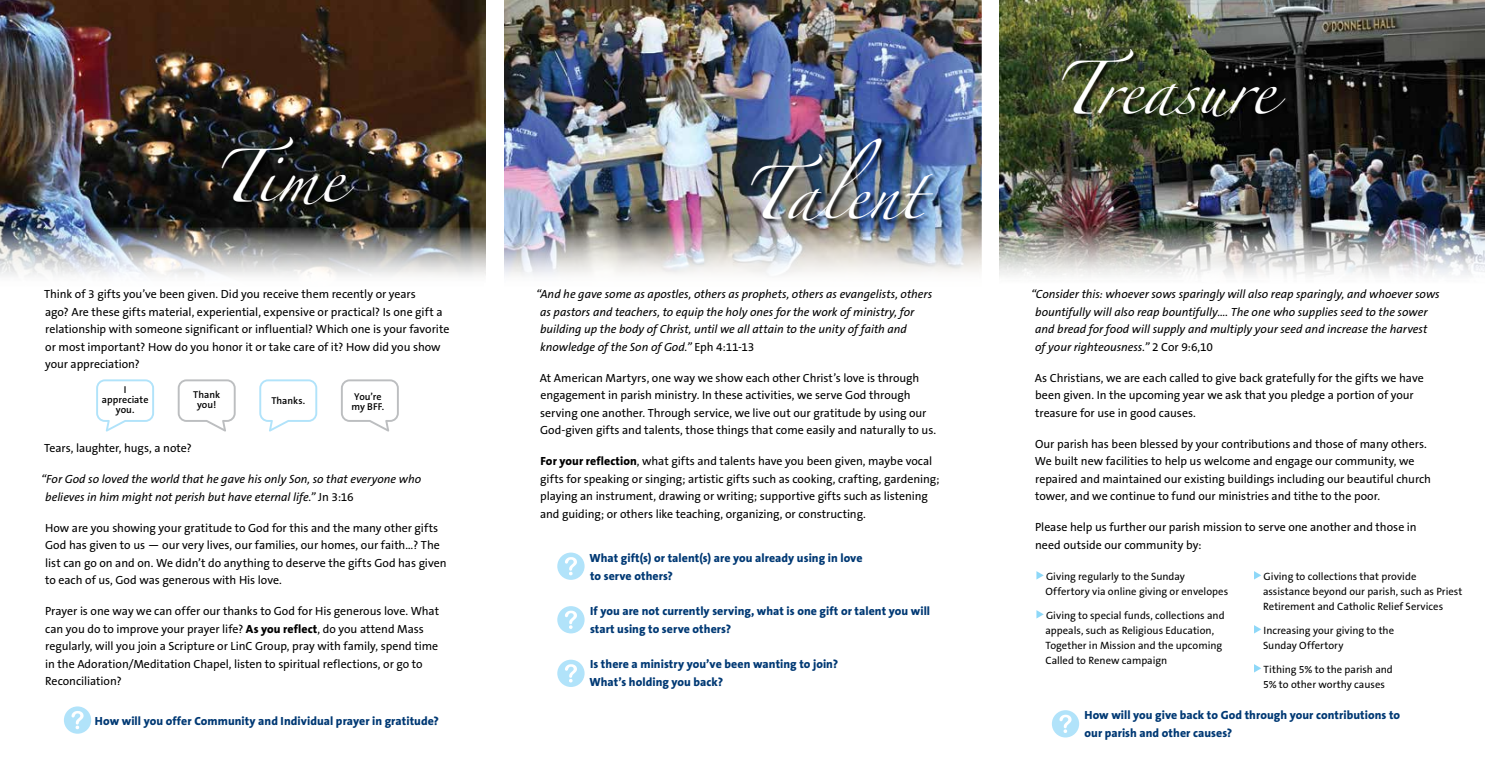
<style>
.page{position:relative;width:1485px;height:765px;background:#fff}
.page>*{position:absolute;margin:0;border:0;box-sizing:border-box;transform-origin:0 0}
.t1{font:47.5px "Zapfino";color:#fff}
.t2{font:11.88px/17.5px "The Sans B5 Plain";letter-spacing:-.005em;color:#000}
.t3{font:italic 11.88px/17.5px "The Sans B5 Plain";color:#000}
.t4{font:800 11.88px/17.5px "The Sans B8";letter-spacing:.005em;color:#003974}
.t5{font:10.62px/15px "The Sans B5 Plain";color:#000}
.t6{font:600 10px/10px "The Sans B6";color:#000;text-align:center}
.s1{font-style:normal}
.s2{font-family:"The Sans B8";font-weight:800}
</style>
<div class="page">
<img style="left:0;top:0;width:486px;height:276px">
<img style="left:999px;top:0;width:486px;height:277px">
<img style="left:504px;top:0;width:477px;height:276px">
<div style="left:222px;top:137px;width:139px;height:74px;background:#000;opacity:.75"></div>
<div style="left:751px;top:139px;width:189px;height:88px;background:#000;opacity:.75"></div>
<div style="left:1062px;top:49px;width:230px;height:73px;background:#000;opacity:.75"></div>
<svg style="left:96px;top:379px;width:58px;height:53px"></svg>
<svg style="left:178px;top:379px;width:58px;height:53px"></svg>
<svg style="left:259px;top:379px;width:58px;height:53px"></svg>
<svg style="left:341px;top:379px;width:58px;height:53px"></svg>
<svg style="left:1036px;top:571px;width:8px;height:9px"></svg>
<svg style="left:1036px;top:610px;width:8px;height:9px"></svg>
<svg style="left:1254px;top:571px;width:7px;height:9px"></svg>
<svg style="left:1254px;top:625px;width:7px;height:9px"></svg>
<svg style="left:1254px;top:664px;width:7px;height:9px"></svg>
<svg style="left:64px;top:706px;width:27px;height:28px"></svg>
<svg style="left:557px;top:553px;width:28px;height:27px"></svg>
<svg style="left:557px;top:606px;width:28px;height:27px"></svg>
<svg style="left:557px;top:660px;width:28px;height:27px"></svg>
<svg style="left:1052px;top:710px;width:27px;height:27px"></svg>
<h1 class="t1" style="left:212px;top:157px;width:133px">Time</h1>
<h1 class="t1" style="left:741px;top:174px;width:182px">Talent</h1>
<p class="t2" style="left:44px;top:286px;width:407px">Think of 3 gifts you’ve been given. Did you receive them recently or years<br>ago? Are these gifts material, experiential, expensive or practical? Is one gift a relationship with someone significant or influential? Which one is your favorite or most important? How do you honor it or take care of it? How did you show your appreciation?</p>
<p class="t6" style="left:102px;top:385px;width:48px">I appreciate you.</p>
<p class="t6" style="left:193px;top:389px;width:28px">Thank you!</p>
<p class="t6" style="left:271px;top:396px;width:35px">Thanks.</p>
<p class="t6" style="left:352px;top:392px;width:34px;text-align:left">You’re my BFF.</p>
<p class="t2" style="left:44px;top:440px;width:149px">Tears, laughter, hugs, a note?</p>
<p class="t3" style="left:45px;top:471px;width:377px;text-indent:-4px">“For God so loved the world that he gave his only Son, so that everyone who believes in him might not perish but have eternal life.” <span class="s1">Jn 3:16</span></p>
<p class="t2" style="left:45px;top:519px;width:403px">How are you showing your gratitude to God for this and the many other gifts God has given to us — our very lives, our families, our homes, our faith…? The list can go on and on. We didn’t do anything to deserve the gifts God has given to each of us, God was generous with His love.</p>
<p class="t2" style="left:45px;top:603px;width:396px">Prayer is one way we can offer our thanks to God for His generous love. What can you do to improve your prayer life? <span class="s2">As you reflect</span>, do you attend Mass regularly, will you join a Scripture or LinC Group, pray with family, spend time in the Adoration/Meditation Chapel, listen to spiritual reflections, or go to Reconciliation?</p>
<p class="t4" style="left:95px;top:713px;width:346px">How will you offer Community and Individual prayer in gratitude?</p>
<p class="t3" style="left:540px;top:286px;width:394px;text-indent:-4px">“And he gave some as apostles, others as prophets, others as evangelists, others as pastors and teachers, to equip the holy ones for the work of ministry, for building up the body of Christ, until we all attain to the unity of faith and knowledge of the Son of God.” <span class="s1">Eph 4:11-13</span></p>
<p class="t2" style="left:540px;top:369px;width:398px">At American Martyrs, one way we show each other Christ’s love is through engagement in parish ministry. In these activities, we serve God through serving one another. Through service, we live out our gratitude by using our God-given gifts and talents, those things that come easily and naturally to us.</p>
<p class="t2" style="left:540px;top:453px;width:401px"><span class="s2">For your reflection</span>, what gifts and talents have you been given, maybe vocal gifts for speaking or singing; artistic gifts such as cooking, crafting, gardening; playing an instrument, drawing or writing; supportive gifts such as listening and guiding; or others like teaching, organizing, or constructing.</p>
<p class="t4" style="left:589px;top:550px;width:275px">What gift(s) or talent(s) are you already using in love to serve others?</p>
<p class="t4" style="left:590px;top:603px;width:342px">If you are not currently serving, what is one gift or talent you will start using to serve others?</p>
<p class="t4" style="left:589px;top:656px;width:250px">Is there a ministry you’ve been wanting to join?<br>What’s holding you back?</p>
<h1 class="t1" style="left:1052px;top:69px;width:223px">Treasure</h1>
<p class="t3" style="left:1035px;top:286px;width:406px;text-indent:-4px">“Consider this: whoever sows sparingly will also reap sparingly, and whoever sows bountifully will also reap bountifully…. The one who supplies seed to the sower and bread for food will supply and multiply your seed and increase the harvest of your righteousness.” <span class="s1">2 Cor 9:6,10</span></p>
<p class="t2" style="left:1035px;top:369px;width:390px">As Christians, we are each called to give back gratefully for the gifts we have been given. In the upcoming year we ask that you pledge a portion of your treasure for use in good causes.</p>
<p class="t2" style="left:1035px;top:435px;width:398px">Our parish has been blessed by your contributions and those of many others.<br>We built new facilities to help us welcome and engage our community, we repaired and maintained our existing buildings including our beautiful church tower, and we continue to fund our ministries and tithe to the poor.</p>
<p class="t2" style="left:1035px;top:519px;width:383px">Please help us further our parish mission to serve one another and those in need outside our community by:</p>
<p class="t5" style="left:1045px;top:569px;width:184px">Giving regularly to the Sunday<br>Offertory via online giving or envelopes</p>
<p class="t5" style="left:1045px;top:608px;width:181px">Giving to special funds, collections and appeals, such as Religious Education, Together in Mission and the upcoming Called to Renew campaign</p>
<p class="t5" style="left:1263px;top:569px;width:201px">Giving to collections that provide assistance beyond our parish, such as Priest<br>Retirement and Catholic Relief Services</p>
<p class="t5" style="left:1263px;top:623px;width:133px">Increasing your giving to the<br>Sunday Offertory</p>
<p class="t5" style="left:1263px;top:662px;width:131px">Tithing 5% to the parish and<br>5% to other worthy causes</p>
<p class="t4" style="left:1085px;top:707px;width:317px">How will you give back to God through your contributions to our parish and other causes?</p>
</div>
